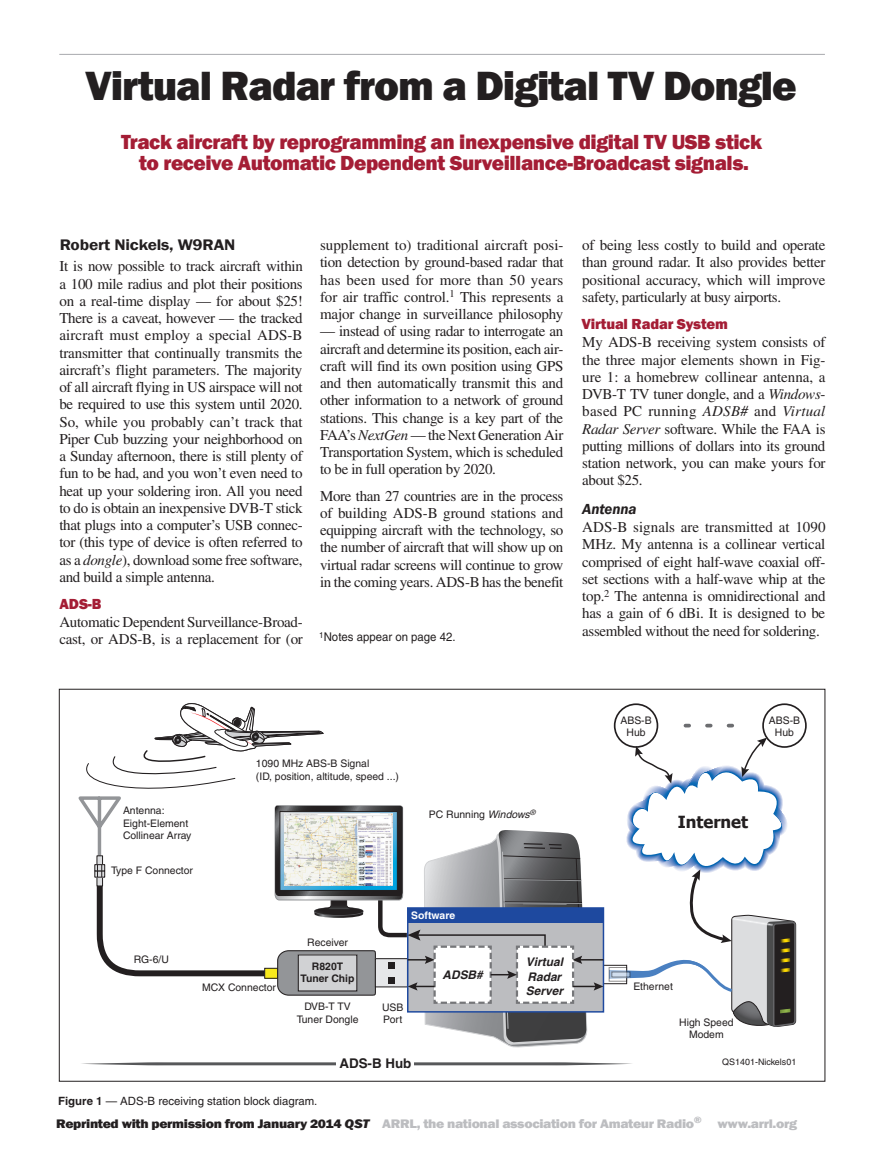
<style>
.page{position:relative;width:885px;height:1161px;background:#fff}
.page>*{position:absolute;margin:0;border:0;box-sizing:border-box;transform-origin:0 0}
.t1{font:800 42px "Franklin Gothic";letter-spacing:-.025em;color:#231f20}
.Deck{font:800 21px/21px "Franklin Gothic";letter-spacing:-.02em;color:#a41d35;text-align:center}
.t2{font:700 16.65px "Tahoma";color:#231f20}
.Byline{font:600 15.75px "Franklin Gothic";letter-spacing:-.01em;color:#231f20;scale:1.1 1}
.Body_Text{font:15px/17.2px "Times";letter-spacing:-.02em;color:#231f20;text-align:justify}
.Subhead_1{font:800 15px "Franklin Gothic";letter-spacing:-.01em;color:#a41d35}
.Subhead_2{font:italic 600 15px "Franklin Gothic";letter-spacing:-.01em;color:#231f20}
.t3{font:700 13.35px "Helvetica";color:#231f20}
.t4{font:800 12.75px "Franklin Gothic";letter-spacing:-.025em;color:#bcbdc0;scale:1.1 1}
.Notes{font:12px "Helvetica";color:#231f20;scale:.95 1}
.t5{font:italic 700 11.85px/14.2px "Helvetica";color:#231f20}
.t6{font:11.4px "Helvetica";color:#231f20}
.t7{font:10.35px/12.5px "Helvetica";color:#231f20;text-align:center}
.t8{font:700 10.35px/12.5px "Helvetica";color:#231f20;text-align:center}
.t9{font:700 10.35px "Helvetica";color:#fff}
.t10{font:8.85px "Helvetica";color:#231f20}
.s1{font-style:italic}
.s2{font-weight:700}
.s3{color:#231f20}
.s4{font-style:italic;color:#231f20}
</style>
<div class="page">
<hr style="left:59px;top:54px;width:765px;height:1px;background:#a8a9ad">
<div style="left:603px;top:965px;width:24px;height:19px;border:1px solid #231f20"></div>
<div style="left:613px;top:703px;width:45px;height:45px;border:2px solid #231f20;border-radius:50%"></div>
<div style="left:762px;top:703px;width:44px;height:45px;border:2px solid #231f20;border-radius:50%"></div>
<svg style="left:685px;top:724px;width:49px;height:3px"></svg>
<svg style="left:609px;top:738px;width:186px;height:289px"></svg>
<svg style="left:82px;top:1062px;width:550px;height:3px"></svg>
<div style="left:335px;top:1057px;width:78px;height:14px;background:#fff"></div>
<svg style="left:78px;top:703px;width:525px;height:345px"></svg>
<p class="t1" style="left:85px;top:58px;width:713px">Virtual Radar from a Digital TV Dongle</p>
<p class="Deck" style="left:121px;top:132px;width:642px">Track aircraft by reprogramming an inexpensive digital TV USB stick to receive Automatic Dependent Surveillance-Broadcast signals.</p>
<p class="Byline" style="left:60px;top:235px;width:161px">Robert Nickels, W9RAN</p>
<p class="Body_Text" style="left:59px;top:258px;width:245px">It is now possible to track aircraft within a 100 mile radius and plot their positions on a real-time display — for about $25!<br>There is a caveat, however — the tracked aircraft must employ a special ADS-B transmitter that continually transmits the aircraft’s flight parameters. The majority of all aircraft flying in US airspace will not be required to use this system until 2020.<br>So, while you probably can’t track that Piper Cub buzzing your neighborhood on a Sunday afternoon, there is still plenty of fun to be had, and you won’t even need to heat up your soldering iron. All you need to do is obtain an inexpensive DVB-T stick that plugs into a computer’s USB connec&shy;tor (this type of device is often referred to as a <span class="s1">dongle</span>), download some free software, and build a simple antenna.</p>
<p class="Subhead_1" style="left:60px;top:594px;width:44px">ADS-B</p>
<p class="Body_Text" style="left:59px;top:613px;width:245px">Automatic Dependent Surveillance-Broad&shy;cast, or ADS-B, is a replacement for (or</p>
<p class="Body_Text" style="left:320px;top:237px;width:245px">supplement to) traditional aircraft posi&shy;tion detection by ground-based radar that has been used for more than 50 years for air traffic control.<sup>1</sup> This represents a major change in surveillance philosophy</p>
<p class="Body_Text" style="left:320px;top:323px;width:245px">— instead of using radar to interrogate an aircraft and determine its position, each air&shy;craft will find its own position using GPS and then automatically transmit this and other information to a network of ground stations. This change is a key part of the FAA’s <span class="s1">NextGen</span> — the Next Generation Air Transportation System, which is scheduled to be in full operation by 2020.</p>
<p class="Body_Text" style="left:320px;top:487px;width:245px">More than 27 countries are in the process of building ADS-B ground stations and equipping aircraft with the technology, so the number of aircraft that will show up on virtual radar screens will continue to grow in the coming years. ADS-B has the benefit</p>
<p class="Notes" style="left:319px;top:630px;width:145px"><sup>1</sup>Notes appear on page 42.</p>
<p class="Body_Text" style="left:582px;top:237px;width:245px">of being less costly to build and operate than ground radar. It also provides better positional accuracy, which will improve safety, particularly at busy airports.</p>
<p class="Subhead_1" style="left:581px;top:314px;width:148px">Virtual Radar System</p>
<p class="Body_Text" style="left:582px;top:334px;width:245px">My ADS-B receiving system consists of the three major elements shown in Fig&shy;ure 1: a homebrew collinear antenna, a DVB-T TV tuner dongle, and a <span class="s1">Windows&shy;</span>based PC running <span class="s1">ADSB#</span> and <span class="s1">Virtual Radar Server</span> software. While the FAA is putting millions of dollars into its ground station network, you can make yours for about $25.</p>
<p class="Subhead_2" style="left:582px;top:499px;width:56px">Antenna</p>
<p class="Body_Text" style="left:582px;top:518px;width:245px">ADS-B signals are transmitted at 1090<br>MHz. My antenna is a collinear vertical comprised of eight half-wave coaxial off&shy;set sections with a half-wave whip at the top.<sup>2</sup> The antenna is omnidirectional and has a gain of 6 dBi. It is designed to be assembled without the need for soldering.</p>
<p class="t7" style="left:123px;top:804px;width:70px;text-align:left">Antenna:<br>Eight-Element<br>Collinear Array</p>
<p class="t7" style="left:111px;top:864px;width:83px">Type F Connector</p>
<p class="t7" style="left:256px;top:757px;width:144px;text-align:left">1090 MHz ABS-B Signal<br>(ID, position, altitude, speed ...)</p>
<p class="t7" style="left:428px;top:808px;width:108px">PC Running <span class="s1">Windows</span><sup>®</sup></p>
<p class="t7" style="left:134px;top:953px;width:37px">RG-6/U</p>
<p class="t7" style="left:202px;top:981px;width:75px">MCX Connector</p>
<p class="t7" style="left:307px;top:936px;width:42px">Receiver</p>
<p class="t8" style="left:300px;top:960px;width:55px">R820T<br>Tuner Chip</p>
<p class="t9" style="left:411px;top:909px;width:45px">Software</p>
<p class="t5" style="left:442px;top:967px;width:42px">ADSB#</p>
<p class="t5" style="left:525px;top:955px;width:39px">Virtual<br>Radar<br>Server</p>
<p class="t7" style="left:620px;top:714px;width:33px">ABS-B<br>Hub</p>
<p class="t7" style="left:768px;top:714px;width:33px">ABS-B<br>Hub</p>
<p class="t2" style="left:677px;top:810px;width:72px">Internet</p>
<p class="t7" style="left:633px;top:980px;width:41px">Ethernet</p>
<p class="t7" style="left:296px;top:1000px;width:63px">DVB-T TV<br>Tuner Dongle</p>
<p class="t7" style="left:382px;top:1001px;width:23px;text-align:left">USB<br>Port</p>
<p class="t3" style="left:339px;top:1055px;width:74px">ADS-B Hub</p>
<p class="t10" style="left:722px;top:1056px;width:75px">QS1401-Nickels01</p>
<p class="t7" style="left:679px;top:1016px;width:56px">High Speed<br>Modem</p>
<p class="t6" style="left:58px;top:1095px;width:261px"><span class="s2">Figure 1</span> — ADS-B receiving station block diagram.</p>
<p class="t4" style="left:56px;top:1115px;width:674px"><span class="s3">Reprinted with permission from January 2014</span> <span class="s4">QST</span> ARRL, the national association for Amateur Radio<sup>®</sup> www.arrl.org</p>
</div>
